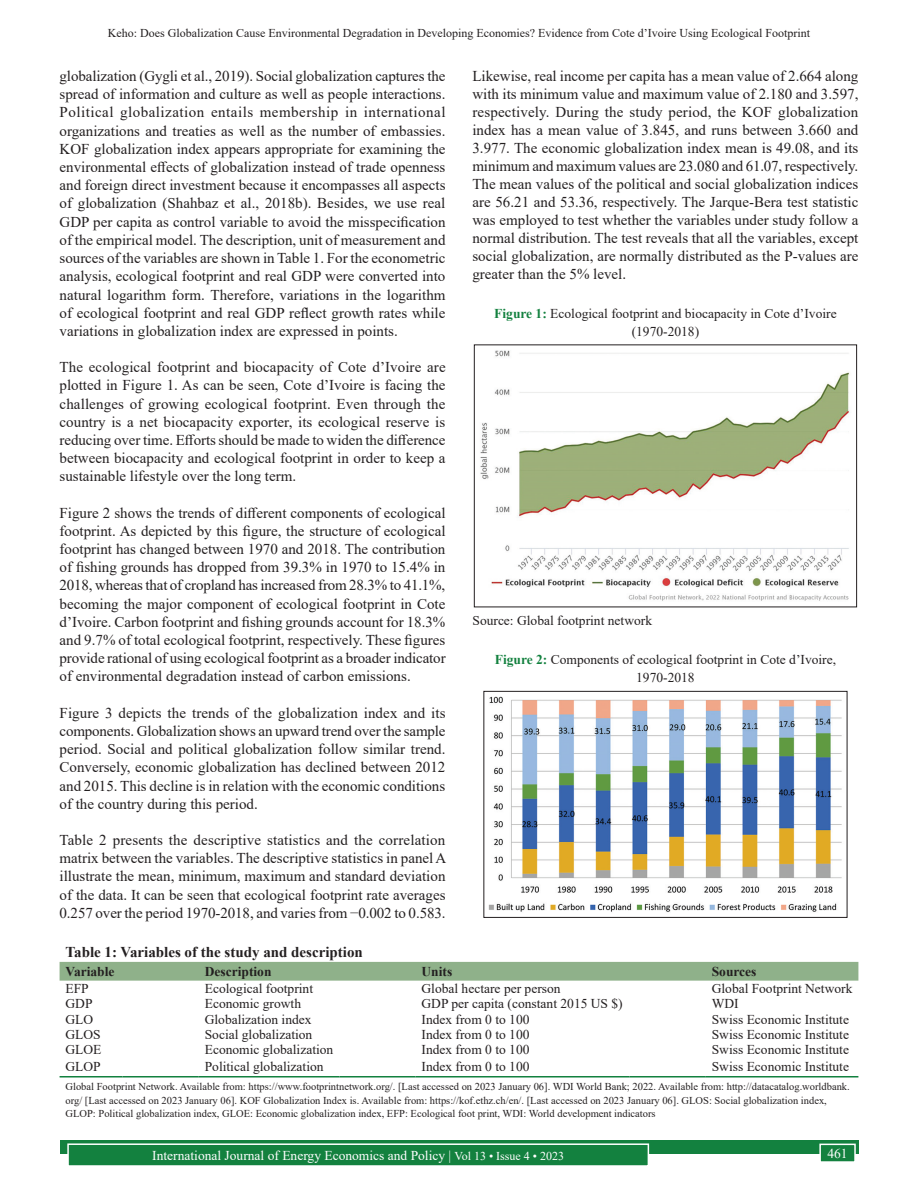
<style>
.page{position:relative;width:918px;height:1188px;background:#fff}
.page>*{position:absolute;margin:0;border:0;box-sizing:border-box;transform-origin:0 0}
.t1{font:15px/18.1px "Times New Roman";color:#231f20;text-align:justify}
.t2{font:700 15px "Times New Roman";color:#231f20}
.t3{font:13.5px/18px "Times New Roman";color:#231f20;text-align:center}
.t4{font:13.5px "Times New Roman";color:#fff}
.t5{font:700 13.5px "Times New Roman";color:#231f20}
.t6{font:12px "Times New Roman";color:#231f20}
.t7{font:10.5px/13.5px "Times New Roman";color:#231f20}
.s1{font-weight:700;color:#13813f}
.s2{font-size:12px}
</style>
<div class="page">
<div style="left:60px;top:1140px;width:798px;height:13px;background:#13813f"></div>
<div style="left:68px;top:1144px;width:580px;height:22px;background:#13813f"></div>
<div style="left:67px;top:1143px;width:582px;height:24px;border:2px solid #fff"></div>
<div style="left:820px;top:1144px;width:35px;height:18px;background:#13813f"></div>
<div style="left:819px;top:1144px;width:37px;height:19px;border:2px solid #fff"></div>
<div style="left:60px;top:962px;width:798px;height:19px;background:#8fb18a"></div>
<hr style="left:60px;top:1076px;width:63px;height:2px;background:#13813f">
<hr style="left:123px;top:1076px;width:76px;height:2px;background:#13813f">
<hr style="left:199px;top:1076px;width:140px;height:2px;background:#13813f">
<hr style="left:339px;top:1076px;width:77px;height:2px;background:#13813f">
<hr style="left:416px;top:1076px;width:214px;height:2px;background:#13813f">
<hr style="left:630px;top:1076px;width:76px;height:2px;background:#13813f">
<hr style="left:706px;top:1076px;width:152px;height:2px;background:#13813f">
<img style="left:488px;top:696px;width:354px;height:216px">
<div style="left:484px;top:691px;width:363px;height:227px;border:1px solid #231f20"></div>
<img style="left:480px;top:350px;width:370px;height:251px">
<div style="left:474px;top:345px;width:383px;height:262px;border:1px solid #231f20"></div>
<p class="t6" style="left:108px;top:25px;width:704px">Keho: Does Globalization Cause Environmental Degradation in Developing Economies? Evidence from Cote d’Ivoire Using Ecological Footprint</p>
<p class="t1" style="left:60px;top:66px;width:388px">globalization (Gygli et al., 2019). Social globalization captures the spread of information and culture as well as people interactions.<br>Political globalization entails membership in international organizations and treaties as well as the number of embassies.<br>KOF globalization index appears appropriate for examining the environmental effects of globalization instead of trade openness and foreign direct investment because it encompasses all aspects of globalization (Shahbaz et al., 2018b). Besides, we use real GDP per capita as control variable to avoid the misspecification of the empirical model. The description, unit of measurement and sources of the variables are shown in Table 1. For the econometric analysis, ecological footprint and real GDP were converted into natural logarithm form. Therefore, variations in the logarithm of ecological footprint and real GDP reflect growth rates while variations in globalization index are expressed in points.</p>
<p class="t1" style="left:60px;top:358px;width:388px">The ecological footprint and biocapacity of Cote d’Ivoire are plotted in Figure 1. As can be seen, Cote d’Ivoire is facing the challenges of growing ecological footprint. Even through the country is a net biocapacity exporter, its ecological reserve is reducing over time. Efforts should be made to widen the difference between biocapacity and ecological footprint in order to keep a sustainable lifestyle over the long term.</p>
<p class="t1" style="left:60px;top:503px;width:388px">Figure 2 shows the trends of different components of ecological footprint. As depicted by this figure, the structure of ecological footprint has changed between 1970 and 2018. The contribution of fishing grounds has dropped from 39.3% in 1970 to 15.4% in 2018, whereas that of cropland has increased from 28.3% to 41.1%, becoming the major component of ecological footprint in Cote d’Ivoire. Carbon footprint and fishing grounds account for 18.3% and 9.7% of total ecological footprint, respectively. These figures provide rational of using ecological footprint as a broader indicator of environmental degradation instead of carbon emissions.</p>
<p class="t1" style="left:60px;top:703px;width:388px">Figure 3 depicts the trends of the globalization index and its components. Globalization shows an upward trend over the sample period. Social and political globalization follow similar trend.<br>Conversely, economic globalization has declined between 2012 and 2015. This decline is in relation with the economic conditions of the country during this period.</p>
<p class="t1" style="left:60px;top:830px;width:388px">Table 2 presents the descriptive statistics and the correlation matrix between the variables. The descriptive statistics in panel A illustrate the mean, minimum, maximum and standard deviation of the data. It can be seen that ecological footprint rate averages 0.257 over the period 1970-2018, and varies from −0.002 to 0.583.</p>
<p class="t1" style="left:472px;top:67px;width:387px">Likewise, real income per capita has a mean value of 2.664 along with its minimum value and maximum value of 2.180 and 3.597, respectively. During the study period, the KOF globalization index has a mean value of 3.845, and runs between 3.660 and 3.977. The economic globalization index mean is 49.08, and its minimum and maximum values are 23.080 and 61.07, respectively.<br>The mean values of the political and social globalization indices are 56.21 and 53.36, respectively. The Jarque-Bera test statistic was employed to test whether the variables under study follow a normal distribution. The test reveals that all the variables, except social globalization, are normally distributed as the P-values are greater than the 5% level.</p>
<p class="t3" style="left:494px;top:304px;width:344px"><span class="s1">Figure 1:</span> Ecological footprint and biocapacity in Cote d’Ivoire (1970-2018)</p>
<p class="t3" style="left:473px;top:612px;width:181px">Source: Global footprint network</p>
<p class="t3" style="left:495px;top:650px;width:343px"><span class="s1">Figure 2:</span> Components of ecological footprint in Cote d’Ivoire,<br>1970-2018</p>
<p class="t2" style="left:66px;top:941px;width:299px">Table 1: Variables of the study and description</p>
<p class="t5" style="left:66px;top:962px;width:51px">Variable</p>
<p class="t5" style="left:205px;top:962px;width:68px">Description</p>
<p class="t5" style="left:422px;top:962px;width:32px">Units</p>
<p class="t5" style="left:712px;top:962px;width:46px">Sources</p>
<p class="t3" style="left:66px;top:979px;width:25px">EFP</p>
<p class="t3" style="left:205px;top:979px;width:110px">Ecological footprint</p>
<p class="t3" style="left:422px;top:979px;width:141px">Global hectare per person</p>
<p class="t3" style="left:712px;top:979px;width:142px">Global Footprint Network</p>
<p class="t3" style="left:66px;top:994px;width:28px">GDP</p>
<p class="t3" style="left:205px;top:994px;width:98px">Economic growth</p>
<p class="t3" style="left:422px;top:994px;width:203px">GDP per capita (constant 2015 US $)</p>
<p class="t3" style="left:712px;top:994px;width:28px">WDI</p>
<p class="t3" style="left:66px;top:1010px;width:29px">GLO</p>
<p class="t3" style="left:205px;top:1010px;width:108px">Globalization index</p>
<p class="t3" style="left:422px;top:1010px;width:109px">Index from 0 to 100</p>
<p class="t3" style="left:712px;top:1010px;width:139px">Swiss Economic Institute</p>
<p class="t3" style="left:66px;top:1025px;width:37px">GLOS</p>
<p class="t3" style="left:205px;top:1025px;width:109px">Social globalization</p>
<p class="t3" style="left:422px;top:1025px;width:109px">Index from 0 to 100</p>
<p class="t3" style="left:712px;top:1025px;width:139px">Swiss Economic Institute</p>
<p class="t3" style="left:66px;top:1040px;width:37px">GLOE</p>
<p class="t3" style="left:205px;top:1040px;width:130px">Economic globalization</p>
<p class="t3" style="left:422px;top:1040px;width:109px">Index from 0 to 100</p>
<p class="t3" style="left:712px;top:1040px;width:139px">Swiss Economic Institute</p>
<p class="t3" style="left:66px;top:1057px;width:37px">GLOP</p>
<p class="t3" style="left:205px;top:1057px;width:120px">Political globalization</p>
<p class="t3" style="left:422px;top:1057px;width:109px">Index from 0 to 100</p>
<p class="t3" style="left:712px;top:1057px;width:139px">Swiss Economic Institute</p>
<p class="t7" style="left:66px;top:1080px;width:786px">Global Footprint Network. Available from: https://www.footprintnetwork.org/. [Last accessed on 2023 January 06]. WDI World Bank; 2022. Available from: http://datacatalog.worldbank. org/ [Last accessed on 2023 January 06]. KOF Globalization Index is. Available from: https://kof.ethz.ch/en/. [Last accessed on 2023 January 06]. GLOS: Social globalization index,<br>GLOP: Political globalization index, GLOE: Economic globalization index, EFP: Ecological foot print, WDI: World development indicators</p>
<p class="t4" style="left:152px;top:1146px;width:413px">International Journal of Energy Economics and Policy | <span class="s2">Vol 13 • Issue 4 • 2023</span></p>
<p class="t4" style="left:827px;top:1144px;width:22px">461</p>
</div>
